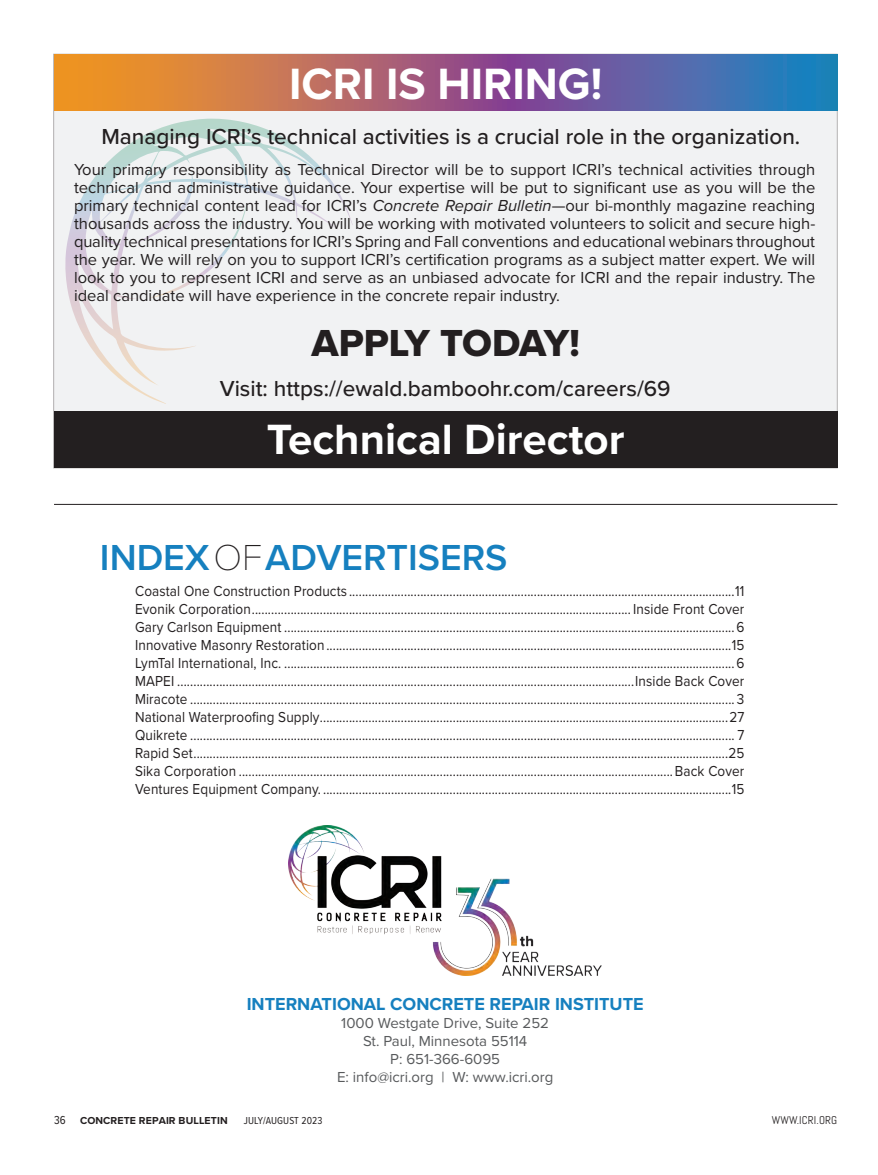
<style>
.page{position:relative;width:878px;height:1175px;background:#fff}
.page>*{position:absolute;margin:0;border:0;box-sizing:border-box;transform-origin:0 0}
.t1{font:700 45.45px "Proxima Nova";color:#fff}
.t2{font:700 43.8px "Proxima Nova";color:#fff}
.t3{font:39px "Proxima Nova Extrabld";letter-spacing:-.01em;color:#231f20}
.Column_head{font:600 37.5px "Proxima Nova";color:#1680bf}
.t4{font:500 22.5px "Proxima Nova";color:#231f20}
.t5{font:700 18px "Proxima Nova";color:#1680bf}
.Body_first-no_indent{font:16.5px/18px "Proxima Nova";color:#231f20;text-align:justify}
.Index_advertiser{font:15px "Proxima Nova";letter-spacing:.01em;color:#231f20;scale:.9 1}
.t6{font:15px/18px "Proxima Nova";color:#585a5c;text-align:center}
.t7{font:12px "Proxima Nova Cond";color:#231f20}
.t8{font:11.25px "Abel";letter-spacing:.01em;color:#231f20}
.t9{font:700 10.5px "Proxima Nova";letter-spacing:.01em;color:#231f20}
.t10{font:10.5px "Proxima Nova Cond";letter-spacing:.01em;color:#231f20}
.s1{font-style:italic}
.s2{font-family:"Proxima Nova T";font-weight:100;color:#231f20}
</style>
<div class="page">
<img style="left:289px;top:825px;width:312px;height:150px">
<hr style="left:54px;top:504px;width:783px;height:1px;background:#231f20">
<div style="left:54px;top:54px;width:783px;height:414px;background:#f1f2f3"></div>
<svg style="left:65px;top:119px;width:274px;height:285px"></svg>
<svg style="left:150px;top:205px;width:96px;height:93px"></svg>
<svg style="left:54px;top:54px;width:783px;height:56px"></svg>
<div style="left:54px;top:412px;width:783px;height:56px;background:#231f20"></div>
<p class="t1" style="left:289px;top:50px;width:314px">ICRI IS HIRING!</p>
<p class="t4" style="left:101px;top:119px;width:700px">Managing ICRI’s technical activities is a crucial role in the organization.</p>
<p class="Body_first-no_indent" style="left:74px;top:160px;width:742px">Your primary responsibility as Technical Director will be to support ICRI’s technical activities through technical and administrative guidance. Your expertise will be put to significant use as you will be the primary technical content lead for ICRI’s <span class="s1">Concrete Repair Bulletin</span>—our bi-monthly magazine reaching thousands across the industry. You will be working with motivated volunteers to solicit and secure high&shy;quality technical presentations for ICRI’s Spring and Fall conventions and educational webinars throughout the year. We will rely on you to support ICRI’s certification programs as a subject matter expert. We will look to you to represent ICRI and serve as an unbiased advocate for ICRI and the repair industry. The ideal candidate will have experience in the concrete repair industry.</p>
<p class="t3" style="left:311px;top:314px;width:270px">APPLY TODAY!</p>
<p class="t4" style="left:220px;top:371px;width:452px">Visit: https://ewald.bamboohr.com/careers/69</p>
<p class="t2" style="left:267px;top:407px;width:359px">Technical Director</p>
<p class="Column_head" style="left:100px;top:530px;width:409px">INDEX<span class="s2">OF</span>ADVERTISERS</p>
<p class="Index_advertiser" style="left:135px;top:579px;width:678px">Coastal One Construction Products .......................................................................................................................11</p>
<p class="Index_advertiser" style="left:135px;top:597px;width:678px">Evonik Corporation..................................................................................................................... Inside Front Cover</p>
<p class="Index_advertiser" style="left:135px;top:615px;width:678px">Gary Carlson Equipment ...........................................................................................................................................6</p>
<p class="Index_advertiser" style="left:135px;top:633px;width:678px">Innovative Masonry Restoration.............................................................................................................................15</p>
<p class="Index_advertiser" style="left:135px;top:651px;width:678px">LymTal International, Inc. ...........................................................................................................................................6</p>
<p class="Index_advertiser" style="left:135px;top:669px;width:678px">MAPEI .............................................................................................................................................Inside Back Cover</p>
<p class="Index_advertiser" style="left:135px;top:687px;width:678px">Miracote ........................................................................................................................................................................ 3</p>
<p class="Index_advertiser" style="left:135px;top:705px;width:678px">National Waterproofing Supply..............................................................................................................................27</p>
<p class="Index_advertiser" style="left:135px;top:723px;width:678px">Quikrete ........................................................................................................................................................................ 7</p>
<p class="Index_advertiser" style="left:135px;top:741px;width:678px">Rapid Set.....................................................................................................................................................................25</p>
<p class="Index_advertiser" style="left:135px;top:759px;width:678px">Sika Corporation ......................................................................................................................................Back Cover</p>
<p class="Index_advertiser" style="left:135px;top:777px;width:678px">Ventures Equipment Company. ..............................................................................................................................15</p>
<p class="t5" style="left:247px;top:990px;width:398px">INTERNATIONAL CONCRETE REPAIR INSTITUTE</p>
<p class="t6" style="left:341px;top:1013px;width:209px">1000 Westgate Drive, Suite 252<br>St. Paul, Minnesota 55114</p>
<p class="t6" style="left:337px;top:1049px;width:218px">P: 651-366-6095<br>E: info@icri.org | W: www.icri.org</p>
<p class="t7" style="left:54px;top:1111px;width:13px">36</p>
<p class="t9" style="left:80px;top:1112px;width:149px">CONCRETE REPAIR BULLETIN</p>
<p class="t10" style="left:244px;top:1112px;width:80px">JULY/AUGUST 2023</p>
<p class="t8" style="left:771px;top:1113px;width:67px">WWW.ICRI.ORG</p>
</div>
